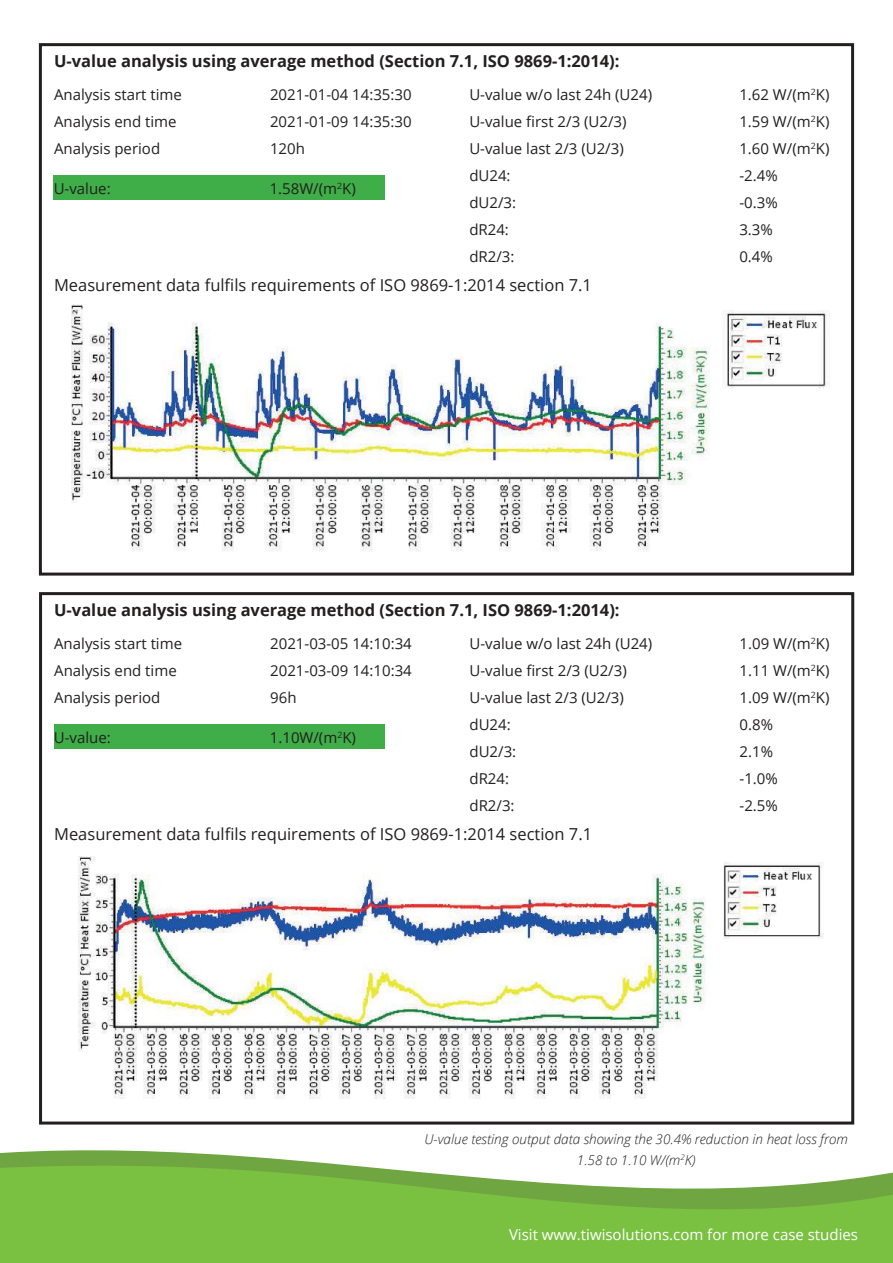
<style>
.page{position:relative;width:893px;height:1263px;background:#fff}
.page>*{position:absolute;margin:0;border:0;box-sizing:border-box;transform-origin:0 0}
.t1{font:700 16.5px "Open Sans";color:#221f1f}
.t2{font:16.5px "Open Sans";color:#221f1f}
.t3{font:15px "Open Sans";color:#221f1f}
.t4{font:15px "Open Sans";color:#fff}
.t5{font:italic 300 13.5px/21px "Open Sans";color:#221f1f;text-align:center}
</style>
<div class="page">
<div style="left:0;top:1213px;width:893px;height:50px;background:#7ac142"></div>
<svg style="left:0;top:1149px;width:893px;height:64px"></svg>
<img style="left:71px;top:305px;width:759px;height:247px">
<div style="left:54px;top:176px;width:331px;height:24px;background:#3fad48"></div>
<div style="left:39px;top:43px;width:815px;height:533px;border:3px solid #221f1f"></div>
<div style="left:54px;top:725px;width:331px;height:24px;background:#3fad48"></div>
<div style="left:39px;top:592px;width:815px;height:532px;border:3px solid #221f1f"></div>
<img style="left:78px;top:856px;width:746px;height:243px">
<p class="t1" style="left:54px;top:54px;width:567px">U-value analysis using average method (Section 7.1, ISO 9869-1:2014):</p>
<p class="t3" style="left:469px;top:88px;width:184px">U-value w/o last 24h (U24)</p>
<p class="t3" style="left:739px;top:88px;width:92px">1.62 W/(m<sup>2</sup>K)</p>
<p class="t3" style="left:469px;top:115px;width:159px">U-value first 2/3 (U2/3)</p>
<p class="t3" style="left:739px;top:115px;width:92px">1.59 W/(m<sup>2</sup>K)</p>
<p class="t3" style="left:469px;top:142px;width:156px">U-value last 2/3 (U2/3)</p>
<p class="t3" style="left:739px;top:142px;width:92px">1.60 W/(m<sup>2</sup>K)</p>
<p class="t3" style="left:469px;top:169px;width:43px">dU24:</p>
<p class="t3" style="left:739px;top:169px;width:40px">-2.4%</p>
<p class="t3" style="left:469px;top:196px;width:48px">dU2/3:</p>
<p class="t3" style="left:739px;top:196px;width:40px">-0.3%</p>
<p class="t3" style="left:469px;top:223px;width:41px">dR24:</p>
<p class="t3" style="left:739px;top:223px;width:35px">3.3%</p>
<p class="t3" style="left:469px;top:250px;width:47px">dR2/3:</p>
<p class="t3" style="left:739px;top:250px;width:35px">0.4%</p>
<p class="t3" style="left:54px;top:88px;width:129px">Analysis start time</p>
<p class="t3" style="left:270px;top:88px;width:143px">2021-01-04 14:35:30</p>
<p class="t3" style="left:54px;top:115px;width:124px">Analysis end time</p>
<p class="t3" style="left:270px;top:115px;width:143px">2021-01-09 14:35:30</p>
<p class="t3" style="left:54px;top:142px;width:108px">Analysis period</p>
<p class="t3" style="left:270px;top:142px;width:36px">120h</p>
<p class="t3" style="left:54px;top:182px;width:59px">U-value:</p>
<p class="t3" style="left:270px;top:182px;width:88px">1.58W/(m<sup>2</sup>K)</p>
<p class="t2" style="left:54px;top:279px;width:540px">Measurement data fulfils requirements of ISO 9869-1:2014 section 7.1</p>
<p class="t1" style="left:54px;top:603px;width:567px">U-value analysis using average method (Section 7.1, ISO 9869-1:2014):</p>
<p class="t3" style="left:469px;top:637px;width:184px">U-value w/o last 24h (U24)</p>
<p class="t3" style="left:739px;top:637px;width:92px">1.09 W/(m<sup>2</sup>K)</p>
<p class="t3" style="left:469px;top:664px;width:159px">U-value first 2/3 (U2/3)</p>
<p class="t3" style="left:739px;top:664px;width:92px">1.11 W/(m<sup>2</sup>K)</p>
<p class="t3" style="left:469px;top:691px;width:156px">U-value last 2/3 (U2/3)</p>
<p class="t3" style="left:739px;top:691px;width:92px">1.09 W/(m<sup>2</sup>K)</p>
<p class="t3" style="left:469px;top:718px;width:43px">dU24:</p>
<p class="t3" style="left:739px;top:718px;width:35px">0.8%</p>
<p class="t3" style="left:469px;top:745px;width:48px">dU2/3:</p>
<p class="t3" style="left:739px;top:745px;width:35px">2.1%</p>
<p class="t3" style="left:469px;top:772px;width:41px">dR24:</p>
<p class="t3" style="left:739px;top:772px;width:40px">-1.0%</p>
<p class="t3" style="left:469px;top:799px;width:47px">dR2/3:</p>
<p class="t3" style="left:739px;top:799px;width:40px">-2.5%</p>
<p class="t3" style="left:54px;top:637px;width:129px">Analysis start time</p>
<p class="t3" style="left:270px;top:637px;width:143px">2021-03-05 14:10:34</p>
<p class="t3" style="left:54px;top:664px;width:124px">Analysis end time</p>
<p class="t3" style="left:270px;top:664px;width:143px">2021-03-09 14:10:34</p>
<p class="t3" style="left:54px;top:691px;width:108px">Analysis period</p>
<p class="t3" style="left:270px;top:691px;width:28px">96h</p>
<p class="t3" style="left:54px;top:731px;width:59px">U-value:</p>
<p class="t3" style="left:270px;top:731px;width:88px">1.10W/(m<sup>2</sup>K)</p>
<p class="t2" style="left:54px;top:827px;width:540px">Measurement data fulfils requirements of ISO 9869-1:2014 section 7.1</p>
<p class="t5" style="left:425px;top:1129px;width:425px">U-value testing output data showing the 30.4% reduction in heat loss from<br>1.58 to 1.10 W/(m<sup>2</sup>K)</p>
<p class="t4" style="left:509px;top:1228px;width:350px">Visit www.tiwisolutions.com for more case studies</p>
</div>
